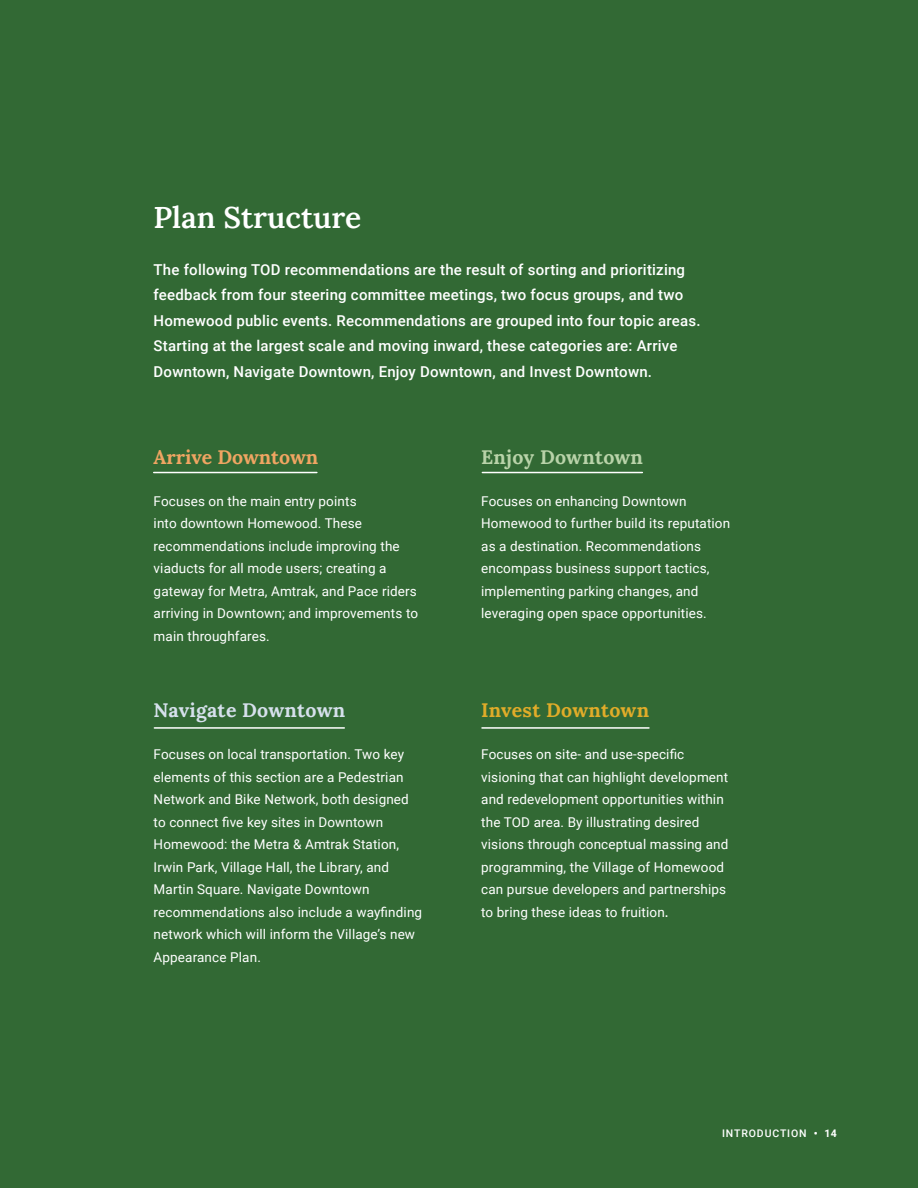
<style>
.page{position:relative;width:918px;height:1188px;background:#326934}
.page>*{position:absolute;margin:0;border:0;box-sizing:border-box;transform-origin:0 0}
.t1{font:600 30px "Lora";color:#fff}
.t2{font:700 19.5px "Lora";letter-spacing:.015em;color:#d6e0ec}
.t3{font:700 19.5px "Lora";color:#f0a562}
.t4{font:700 19.5px "Lora";letter-spacing:.01em;color:#e1ac29}
.t5{font:700 19.5px "Lora";letter-spacing:.01em;color:#b9d3a9}
.t6{font:500 15px/25.5px "Roboto";letter-spacing:.015em;color:#fff}
.t7{font:13.5px/22.5px "Roboto";letter-spacing:.01em;color:#fff}
.t8{font:500 10.5px "Roboto";letter-spacing:.085em;color:#fff}
.s1{font-weight:500}
.s2{font-weight:900}
.s3{font-weight:700}
</style>
<div class="page">
<hr style="left:154px;top:472px;width:163px;height:1px;background:#fff">
<hr style="left:154px;top:727px;width:190px;height:2px;background:#fff">
<hr style="left:482px;top:472px;width:160px;height:1px;background:#fff">
<hr style="left:482px;top:727px;width:167px;height:2px;background:#fff">
<h1 class="t1" style="left:154px;top:193px;width:209px">Plan Structure</h1>
<p class="t6" style="left:154px;top:256px;width:548px">The following TOD recommendations are the result of sorting and prioritizing feedback from four steering committee meetings, two focus groups, and two Homewood public events. Recommendations are grouped into four topic areas.<br>Starting at the largest scale and moving inward, these categories are: Arrive Downtown, Navigate Downtown, Enjoy Downtown, and Invest Downtown.</p>
<h2 class="t3" style="left:154px;top:441px;width:166px">Arrive Downtown</h2>
<p class="t7" style="left:154px;top:489px;width:266px">Focuses on the main entry points<br>into downtown Homewood. These recommendations include improving the viaducts for all mode users; creating a gateway for Metra, Amtrak, and Pace riders arriving in Downtown; and improvements to main throughfares.</p>
<h2 class="t2" style="left:154px;top:694px;width:193px">Navigate Downtown</h2>
<p class="t7" style="left:154px;top:742px;width:270px">Focuses on local transportation. Two key elements of this section are a Pedestrian Network and Bike Network, both designed to connect five key sites in Downtown Homewood: the Metra &amp; Amtrak Station, Irwin Park, Village Hall, the Library, and Martin Square. Navigate Downtown recommendations also include a wayfinding network which will inform the Village’s new Appearance Plan.</p>
<h2 class="t5" style="left:481px;top:441px;width:163px">Enjoy Downtown</h2>
<p class="t7" style="left:481px;top:489px;width:251px">Focuses on enhancing Downtown Homewood to further build its reputation as a destination. Recommendations encompass business support tactics, implementing parking changes, and leveraging open space opportunities.</p>
<h2 class="t4" style="left:481px;top:694px;width:169px">Invest Downtown</h2>
<p class="t7" style="left:481px;top:742px;width:249px">Focuses on site- and use-specific visioning that can highlight development and redevelopment opportunities within the TOD area. By illustrating desired visions through conceptual massing and programming, the Village of Homewood can pursue developers and partnerships to bring these ideas to fruition<span class="s1">.</span></p>
<p class="t8" style="left:722px;top:1126px;width:116px">INTRODUCTION <span class="s2">•</span> <span class="s3">14</span></p>
</div>
